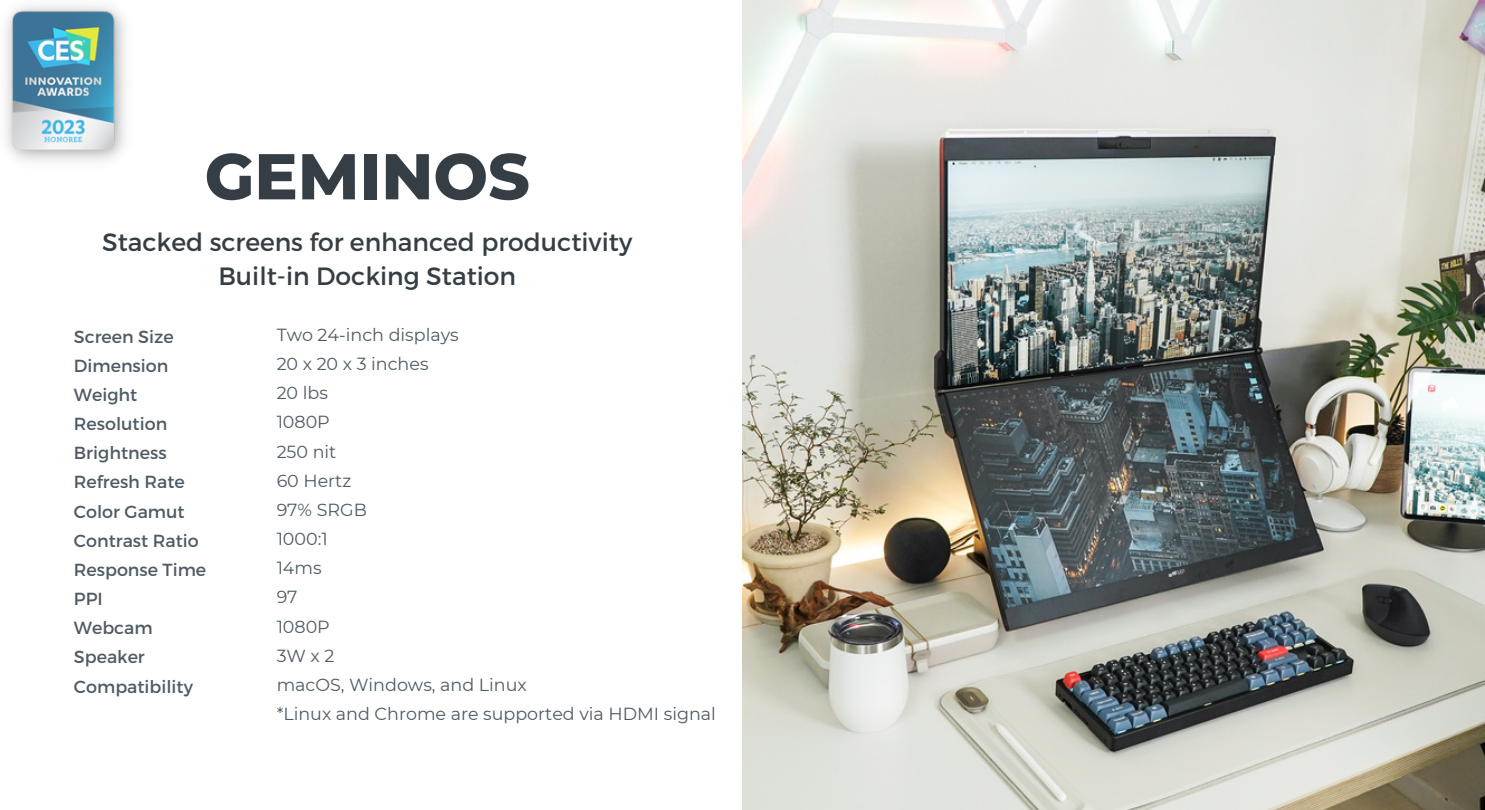
<style>
.page{position:relative;width:1485px;height:810px;background:#fff}
.page>*{position:absolute;margin:0;border:0;box-sizing:border-box;transform-origin:0 0}
.t1{font:800 64.5px "Montserrat";color:#353e45}
.t2{font:25px "Montserrat";color:#353e45}
.t3{font:17.5px "Montserrat";color:#4e5a65}
</style>
<div class="page">
<img style="left:5px;top:5px;width:121px;height:157px">
<img style="left:742px;top:0;width:743px;height:810px">
<p class="t1" style="left:205px;top:137px;width:327px">GEMINOS</p>
<p class="t2" style="left:102px;top:226px;width:532px">Stacked screens for enhanced productivity</p>
<p class="t2" style="left:218px;top:260px;width:299px">Built-in Docking Station</p>
<p class="t3" style="left:74px;top:325px;width:101px">Screen Size</p>
<p class="t3" style="left:74px;top:354px;width:96px">Dimension</p>
<p class="t3" style="left:74px;top:383px;width:65px">Weight</p>
<p class="t3" style="left:74px;top:412px;width:95px">Resolution</p>
<p class="t3" style="left:74px;top:442px;width:94px">Brightness</p>
<p class="t3" style="left:74px;top:471px;width:112px">Refresh Rate</p>
<p class="t3" style="left:74px;top:500px;width:112px">Color Gamut</p>
<p class="t3" style="left:74px;top:529px;width:126px">Contrast Ratio</p>
<p class="t3" style="left:74px;top:558px;width:134px">Response Time</p>
<p class="t3" style="left:74px;top:587px;width:30px">PPI</p>
<p class="t3" style="left:74px;top:617px;width:80px">Webcam</p>
<p class="t3" style="left:74px;top:646px;width:72px">Speaker</p>
<p class="t3" style="left:74px;top:675px;width:121px">Compatibility</p>
<p class="t3" style="left:277px;top:324px;width:184px">Two 24-inch displays</p>
<p class="t3" style="left:277px;top:353px;width:153px">20 x 20 x 3 inches</p>
<p class="t3" style="left:277px;top:382px;width:53px">20 lbs</p>
<p class="t3" style="left:277px;top:411px;width:55px">1080P</p>
<p class="t3" style="left:277px;top:441px;width:61px">250 nit</p>
<p class="t3" style="left:277px;top:470px;width:76px">60 Hertz</p>
<p class="t3" style="left:277px;top:499px;width:92px">97% SRGB</p>
<p class="t3" style="left:277px;top:528px;width:53px">1000:1</p>
<p class="t3" style="left:277px;top:557px;width:47px">14ms</p>
<p class="t3" style="left:277px;top:586px;width:22px">97</p>
<p class="t3" style="left:277px;top:616px;width:55px">1080P</p>
<p class="t3" style="left:277px;top:645px;width:59px">3Wx2</p>
<p class="t3" style="left:277px;top:674px;width:252px">macOS, Windows, and Linux</p>
<p class="t3" style="left:277px;top:703px;width:441px">*Linux and Chrome are supported via HDMI signal</p>
</div>
